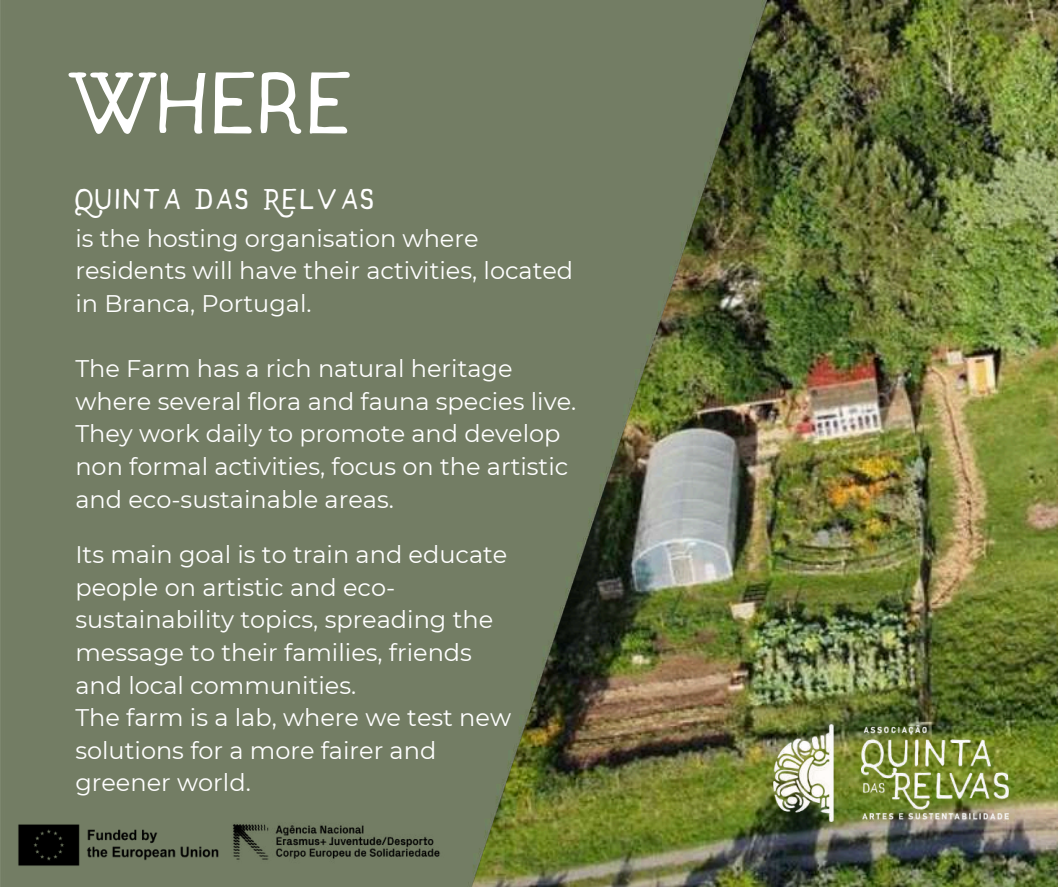
<style>
.page{position:relative;width:1058px;height:887px;background:#fff}
.page>*{position:absolute;margin:0;border:0;box-sizing:border-box;transform-origin:0 0}
.t1{font:87px "Talisman Free";letter-spacing:-.075em;color:#fff}
.t2{font:28.5px "Talisman Free";color:#fff}
.t3{font:24px/32.7px "Montserrat";color:#fff}
</style>
<div class="page">
<img style="left:802px;top:0;width:256px;height:886px">
<img style="left:0;top:0;width:802px;height:886px">
<img style="left:16px;top:821px;width:210px;height:47px">
<img style="left:226px;top:816px;width:221px;height:51px">
<img style="left:773px;top:724px;width:237px;height:97px">
<h1 class="t1" style="left:75px;top:68px;width:289px">WHERE</h1>
<p class="t2" style="left:75px;top:188px;width:304px">QUINTA DAS RELVAS</p>
<p class="t3" style="left:75px;top:221px;width:499px">is the hosting organisation where residents will have their activities, located in Branca, Portugal.</p>
<p class="t3" style="left:75px;top:352px;width:502px">The Farm has a rich natural heritage where several flora and fauna species live.<br>They work daily to promote and develop non formal activities, focus on the artistic and eco-sustainable areas.</p>
<p class="t3" style="left:75px;top:538px;width:437px">Its main goal is to train and educate people on artistic and eco&shy;sustainability topics, spreading the message to their families, friends and local communities.<br>The farm is a lab, where we test new solutions for a more fairer and greener world.</p>
</div>
